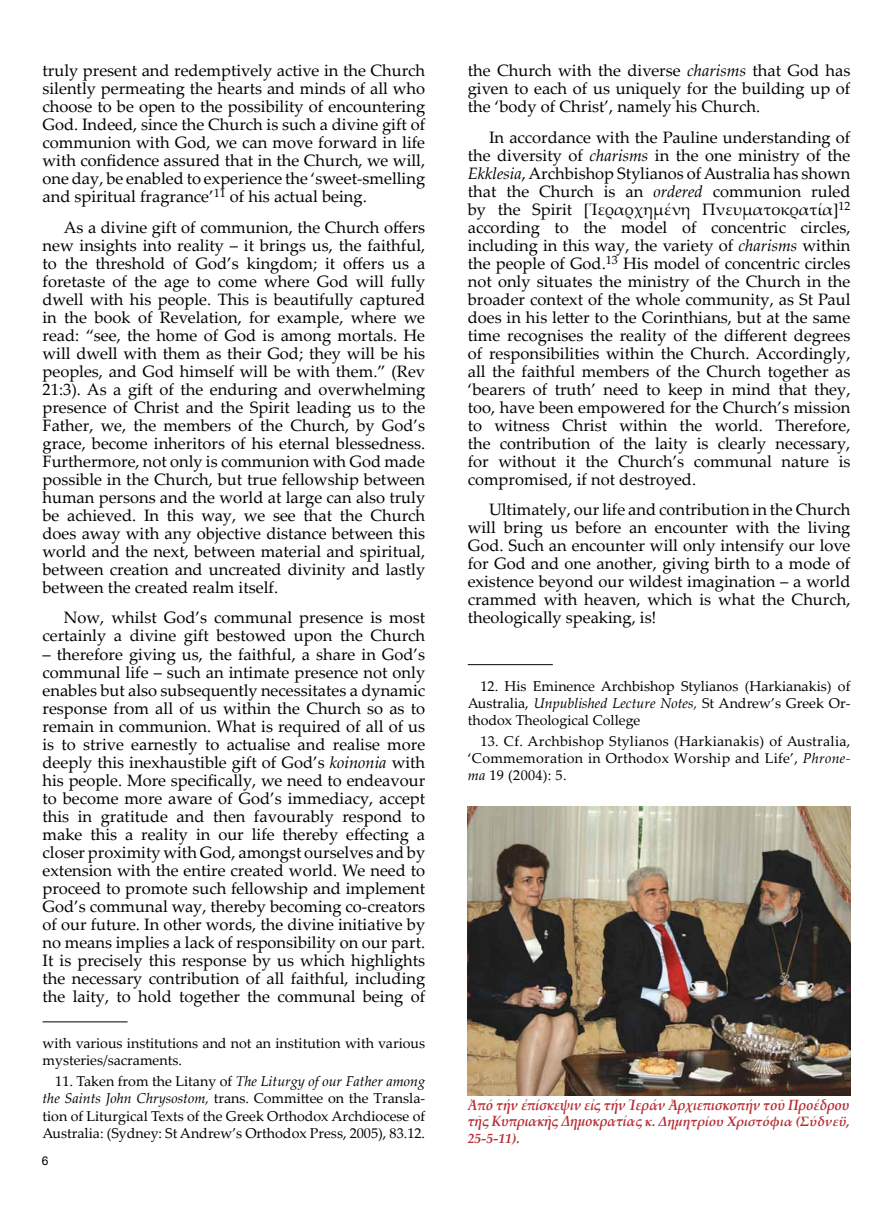
<style>
.page{position:relative;width:893px;height:1212px;background:#fff}
.page>*{position:absolute;margin:0;border:0;box-sizing:border-box;transform-origin:0 0}
.t1{font:16.5px/18px "Palatino Linotype";color:#000;text-align:justify}
.t2{font:italic 700 14.85px "Palatino Linotype";letter-spacing:-.01em;color:#b42e34;scale:.91 1}
.t3{font:14.25px/17.1px "Palatino Linotype";color:#000;text-align:justify}
.t4{font:italic 700 13.5px/16.2px "Palatino Linotype";color:#b42e34}
.t5{font:12px "Arial";color:#000}
.s1{font-style:italic}
.s2{font-size:14.85px}
</style>
<div class="page">
<hr style="left:43px;top:1021px;width:85px;height:1px;background:#000">
<hr style="left:468px;top:664px;width:85px;height:1px;background:#000">
<img style="left:468px;top:807px;width:382px;height:288px">
<p class="t1" style="left:43px;top:61px;width:384px">truly present and redemptively active in the Church silently permeating the hearts and minds of all who choose to be open to the possibility of encountering God. Indeed, since the Church is such a divine gift of communion with God, we can move forward in life with confidence assured that in the Church, we will, one day, be enabled to experience the ‘sweet-smelling and spiritual fragrance’<sup>11</sup> of his actual being.</p>
<p class="t1" style="left:43px;top:217px;width:384px;text-indent:21px">As a divine gift of communion, the Church offers new insights into reality – it brings us, the faithful, to the threshold of God’s kingdom; it offers us a foretaste of the age to come where God will fully dwell with his people. This is beautifully captured in the book of Revelation, for example, where we read: “see, the home of God is among mortals. He will dwell with them as their God; they will be his peoples, and God himself will be with them.” (Rev 21:3). As a gift of the enduring and overwhelming presence of Christ and the Spirit leading us to the Father, we, the members of the Church, by God’s grace, become inheritors of his eternal blessedness.<br>Furthermore, not only is communion with God made possible in the Church, but true fellowship between human persons and the world at large can also truly be achieved. In this way, we see that the Church does away with any objective distance between this world and the next, between material and spiritual, between creation and uncreated divinity and lastly between the created realm itself.</p>
<p class="t1" style="left:43px;top:608px;width:384px;text-align:right">Now, whilst God’s communal presence is most certainly a divine gift bestowed upon the Church</p>
<p class="t1" style="left:43px;top:644px;width:384px">– therefore giving us, the faithful, a share in God’s communal life – such an intimate presence not only enables but also subsequently necessitates a dynamic response from all of us within the Church so as to remain in communion. What is required of all of us is to strive earnestly to actualise and realise more deeply this inexhaustible gift of God’s <span class="s1">koinonia</span> with his people. More specifically, we need to endeavour to become more aware of God’s immediacy, accept this in gratitude and then favourably respond to make this a reality in our life thereby effecting a closer proximity with God, amongst ourselves and by extension with the entire created world. We need to proceed to promote such fellowship and implement God’s communal way, thereby becoming co-creators of our future. In other words, the divine initiative by no means implies a lack of responsibility on our part.<br>It is precisely this response by us which highlights the necessary contribution of all faithful, including the laity, to hold together the communal being of</p>
<p class="t3" style="left:43px;top:1034px;width:384px">with various institutions and not an institution with various mysteries/sacraments.</p>
<p class="t3" style="left:43px;top:1072px;width:384px;text-indent:13px">11. Taken from the Litany of <span class="s1">The Liturgy of our Father among the Saints John Chrysostom,</span> trans. Committee on the Transla&shy;tion of Liturgical Texts of the Greek Orthodox Archdiocese of Australia: (Sydney: St Andrew’s Orthodox Press, 2005), 83.12.</p>
<p class="t5" style="left:42px;top:1153px;width:8px">6</p>
<p class="t1" style="left:468px;top:61px;width:384px">the Church with the diverse <span class="s1">charisms</span> that God has given to each of us uniquely for the building up of the ‘body of Christ’, namely his Church.</p>
<p class="t1" style="left:468px;top:127px;width:384px;text-indent:21px">In accordance with the Pauline understanding of the diversity of <span class="s1">charisms</span> in the one ministry of the <span class="s1">Ekklesia</span>, Archbishop Stylianos of Australia has shown that the Church is an <span class="s1">ordered</span> communion ruled by the Spirit [Ἱεραρχημένη Πνευματοκρατία]<sup>12 </sup>according to the model of concentric circles, including in this way, the variety of <span class="s1">charisms</span> within the people of God.<sup>13</sup> His model of concentric circles not only situates the ministry of the Church in the broader context of the whole community, as St Paul does in his letter to the Corinthians, but at the same time recognises the reality of the different degrees of responsibilities within the Church. Accordingly, all the faithful members of the Church together as ‘bearers of truth’ need to keep in mind that they, too, have been empowered for the Church’s mission to witness Christ within the world. Therefore, the contribution of the laity is clearly necessary, for without it the Church’s communal nature is compromised, if not destroyed.</p>
<p class="t1" style="left:468px;top:500px;width:384px;text-indent:21px">Ultimately, our life and contribution in the Church will bring us before an encounter with the living God. Such an encounter will only intensify our love for God and one another, giving birth to a mode of existence beyond our wildest imagination – a world crammed with heaven, which is what the Church, theologically speaking, is!</p>
<p class="t3" style="left:468px;top:677px;width:384px;text-indent:13px">12. His Eminence Archbishop Stylianos (Harkianakis) of Australia, <span class="s1">Unpublished Lecture Notes,</span> St Andrew’s Greek Or&shy;thodox Theological College</p>
<p class="t3" style="left:468px;top:732px;width:384px;text-indent:13px">13. Cf. Archbishop Stylianos (Harkianakis) of Australia, ‘Commemoration in Orthodox Worship and Life’, <span class="s1">Phrone&shy;ma</span> 19 (2004): 5.</p>
<p class="t2" style="left:468px;top:1094px;width:421px">Ἀπό τήν ἐπίσκεψιν εἰς τήν Ἱεράν Ἀρχιεπισκοπήν τοῦ Προέδρου</p>
<p class="t4" style="left:468px;top:1113px;width:384px"><span class="s2">τῆς Κυπριακῆς Δημοκρατίας</span> κ. Δημητρίου Χριστόφια (Σύδνεϋ,<br>25-5-11).</p>
</div>
